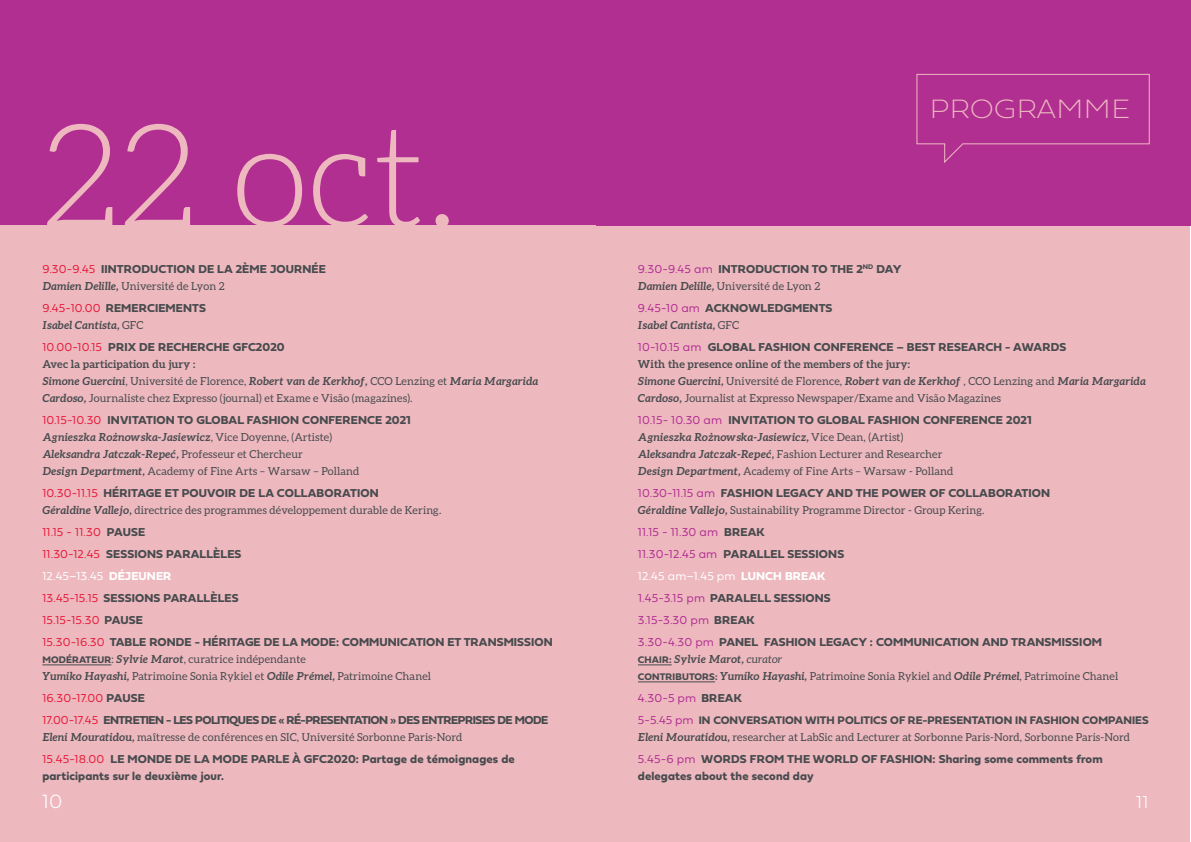
<style>
.page{position:relative;width:1191px;height:842px;background:#fff}
.page>*{position:absolute;margin:0;border:0;box-sizing:border-box;transform-origin:0 0}
.t1{font:300 143.1px "Aleo";color:#edb9bf}
.t2{font:27.7px "Fieldwork Geo Hair";color:#edb9bf;scale:1.07 1}
.t3{font:100 20px "Fieldwork Geo";color:#fff}
.t4{font:100 18px "Fieldwork Geo";color:#fff}
.t5{font:12px/17px "Fieldwork Geo Bold";letter-spacing:.01em;color:#484b4e}
.t6{font:12px "Fieldwork Geo Bold";letter-spacing:-.04em;color:#484b4e}
.t7{font:12px "Fieldwork Geo Light";letter-spacing:.01em;color:#e71b3a}
.t8{font:12px "Fieldwork Geo Light";letter-spacing:.01em;color:#b22f92}
.t9{font:12px "Fieldwork Geo Light";letter-spacing:.01em;color:#fff}
.t10{font:11.5px "Fieldwork Geo Bold";letter-spacing:.005em;color:#484b4e}
.t11{font:11px/17px "Aleo";letter-spacing:.01em;color:#484b4e}
.t12{font:italic 700 11px "Aleo";letter-spacing:.01em;color:#484b4e}
.s1{font-family:"Fieldwork Geo Light";color:#e71b3a}
.s2{font-weight:700;font-style:italic}
.s3{font-weight:400;font-style:normal}
.s4{font-weight:700}
.s5{font-family:"Fieldwork Geo Bold";color:#484b4e}
.s6{font-family:"Fieldwork Geo Bold"}
.s7{font-family:"Fieldwork Geo Bold";font-size:10px}
.s8{font-family:"Fieldwork Geo Light";color:#b22f92}
.s9{font-style:italic}
.s10{font-family:"Fieldwork Geo Light";font-size:12px;color:#b22f92}
</style>
<div class="page">
<div style="left:0;top:0;width:1191px;height:226px;background:#b22f92"></div>
<div style="left:0;top:226px;width:595px;height:616px;background:#edb9bf"></div>
<div style="left:594px;top:226px;width:596px;height:615px;background:#edb9bf"></div>
<hr style="left:638px;top:664px;width:33px;height:1px;background:#484b4e">
<hr style="left:638px;top:681px;width:77px;height:1px;background:#484b4e">
<hr style="left:42px;top:664px;width:69px;height:1px;background:#484b4e">
<svg style="left:916px;top:74px;width:234px;height:89px"></svg>
<h1 class="t1" style="left:42px;top:98px;width:418px">22 oct.</h1>
<h2 class="t2" style="left:929px;top:87px;width:189px">PROGRAMME</h2>
<p class="t5" style="left:42px;top:260px;width:285px"><span class="s1">9.30-9.45</span> IINTRODUCTION DE LA 2ÈME JOURNÉE</p>
<p class="t11" style="left:42px;top:278px;width:184px"><span class="s2">Damien Delille,</span> Université de Lyon 2</p>
<p class="t5" style="left:42px;top:299px;width:165px"><span class="s1">9.45-10.00</span> REMERCIEMENTS</p>
<p class="t12" style="left:42px;top:319px;width:102px">Isabel Cantista, <span class="s3">GFC</span></p>
<p class="t5" style="left:42px;top:338px;width:244px"><span class="s1">10.00-10.15</span> PRIX DE RECHERCHE GFC2020</p>
<p class="t11" style="left:42px;top:356px;width:497px"><span class="s4">Avec la participation du jury :<br></span><span class="s2">Simone Guercini</span>, Université de Florence, <span class="s2">Robert van de Kerkhof,</span> CCO Lenzing et <span class="s2">Maria Margarida<br>Cardoso,</span> Journaliste chez Expresso (journal) et Exame e Visão (magazines).</p>
<p class="t5" style="left:42px;top:411px;width:370px"><span class="s1">10.15-10.30</span> INVITATION TO GLOBAL FASHION CONFERENCE 2021</p>
<p class="t11" style="left:42px;top:429px;width:318px"><span class="s2">Agnieszka Rożnowska-Jasiewicz</span>, Vice Doyenne, (Artiste)<br><span class="s2">Aleksandra Jatczak-Repeć,</span> Professeur et Chercheur<br><span class="s2">Design Department,</span> Academy of Fine Arts – Warsaw – Polland</p>
<p class="t5" style="left:42px;top:484px;width:338px"><span class="s1">10.30-11.15</span> HÉRITAGE ET POUVOIR DE LA COLLABORATION</p>
<p class="t11" style="left:42px;top:502px;width:400px"><span class="s2">Géraldine Vallejo,</span> directrice des programmes développement durable de Kering.</p>
<p class="t7" style="left:42px;top:523px;width:104px">11.15 - 11.30 <span class="s5">PAUSE</span></p>
<p class="t5" style="left:42px;top:545px;width:200px"><span class="s1">11.30-12.45</span> SESSIONS PARALLÈLES</p>
<p class="t9" style="left:42px;top:567px;width:131px">12.45–13.45 <span class="s6">DÉJEUNER</span></p>
<p class="t5" style="left:42px;top:589px;width:198px"><span class="s1">13.45-15.15</span> SESSIONS PARALLÈLES</p>
<p class="t7" style="left:42px;top:611px;width:102px">15.15-15.30 <span class="s5">PAUSE</span></p>
<p class="t5" style="left:42px;top:633px;width:512px"><span class="s1">15.30-16.30</span> TABLE RONDE - HÉRITAGE DE LA MODE: COMMUNICATION ET TRANSMISSION</p>
<p class="t11" style="left:42px;top:651px;width:390px"><span class="s7">MODÉRATEUR</span>: <span class="s2">Sylvie Marot</span>, curatrice indépendante<br><span class="s2">Yumiko Hayashi,</span> Patrimoine Sonia Rykiel et <span class="s2">Odile Prémel,</span> Patrimoine Chanel</p>
<p class="t7" style="left:42px;top:689px;width:104px">16.30-17.00 <span class="s5">PAUSE</span></p>
<p class="t6" style="left:42px;top:711px;width:507px"><span class="s1">17.00-17.45</span> ENTRETIEN - LES POLITIQUES DE « RÉ-PRESENTATION » DES ENTREPRISES DE MODE</p>
<p class="t11" style="left:42px;top:729px;width:421px"><span class="s2">Eleni Mouratidou,</span> maîtresse de conférences en SIC, Université Sorbonne Paris-Nord</p>
<p class="t5" style="left:42px;top:750px;width:474px"><span class="s1">15.45-18.00</span> LE MONDE DE LA MODE PARLE À GFC2020: Partage de témoignages de participants sur le deuxième jour.</p>
<h3 class="t3" style="left:42px;top:786px;width:22px">10</h3>
<h3 class="t4" style="left:1136px;top:788px;width:14px">11</h3>
<p class="t5" style="left:638px;top:260px;width:265px"><span class="s8">9.30-9.45 am</span> INTRODUCTION TO THE 2<sup>ND</sup> DAY</p>
<p class="t11" style="left:638px;top:278px;width:184px"><span class="s2">Damien Delille,</span> Université de Lyon 2</p>
<p class="t5" style="left:638px;top:299px;width:196px"><span class="s8">9.45-10 am</span> ACKNOWLEDGMENTS</p>
<p class="t12" style="left:638px;top:319px;width:102px">Isabel Cantista, <span class="s3">GFC</span></p>
<p class="t5" style="left:638px;top:338px;width:430px"><span class="s8">10-10.15 am</span> GLOBAL FASHION CONFERENCE – BEST RESEARCH - AWARDS</p>
<p class="t11" style="left:638px;top:356px;width:509px"><span class="s4">With the presence online of the members of the jury:<br></span><span class="s2">Simone Guercini,</span> Université de Florence, <span class="s2">Robert van de Kerkhof</span> , CCO Lenzing and <span class="s2">Maria Margarida<br>Cardoso,</span> Journalist at Expresso Newspaper/Exame and Visão Magazines</p>
<p class="t5" style="left:638px;top:411px;width:395px"><span class="s8">10.15- 10.30 am</span> INVITATION TO GLOBAL FASHION CONFERENCE 2021</p>
<p class="t11" style="left:638px;top:429px;width:317px"><span class="s2">Agnieszka Rożnowska-Jasiewicz,</span> Vice Dean, (Artist)<br><span class="s2">Aleksandra Jatczak-Repeć,</span> Fashion Lecturer and Researcher<br><span class="s2">Design Department,</span> Academy of Fine Arts – Warsaw - Polland</p>
<p class="t5" style="left:638px;top:484px;width:414px"><span class="s8">10.30-11.15 am</span> FASHION LEGACY AND THE POWER OF COLLABORATION</p>
<p class="t11" style="left:638px;top:502px;width:348px"><span class="s2">Géraldine Vallejo,</span> Sustainability Programme Director - Group Kering.</p>
<p class="t8" style="left:638px;top:523px;width:128px">11.15 - 11.30 am <span class="s5">BREAK</span></p>
<p class="t5" style="left:638px;top:545px;width:208px"><span class="s8">11.30-12.45 am</span> PARALLEL SESSIONS</p>
<p class="t9" style="left:638px;top:567px;width:189px">12.45 am–1.45 pm <span class="s6">LUNCH BREAK</span></p>
<p class="t5" style="left:638px;top:589px;width:194px"><span class="s8">1.45-3.15 pm</span> PARALELL SESSIONS</p>
<p class="t8" style="left:638px;top:611px;width:118px">3.15-3.30 pm <span class="s5">BREAK</span></p>
<p class="t5" style="left:638px;top:633px;width:466px"><span class="s8">3.30-4.30 pm</span> PANEL FASHION LEGACY : COMMUNICATION AND TRANSMISSIOM</p>
<p class="t11" style="left:638px;top:651px;width:482px"><span class="s7">CHAIR:</span> <span class="s2">Sylvie Marot,</span> <span class="s9">curator<br></span><span class="s7">CONTRIBUTORS:</span> <span class="s2">Yumiko Hayashi,</span> Patrimoine Sonia Rykiel and <span class="s2">Odile Prémel</span>, Patrimoine Chanel</p>
<p class="t8" style="left:638px;top:689px;width:105px">4.30-5 pm <span class="s5">BREAK</span></p>
<p class="t10" style="left:638px;top:711px;width:512px"><span class="s10">5-5.45 pm</span> IN CONVERSATION WITH POLITICS OF RE-PRESENTATION IN FASHION COMPANIES</p>
<p class="t11" style="left:638px;top:729px;width:493px"><span class="s2">Eleni Mouratidou,</span> researcher at LabSic and Lecturer at Sorbonne Paris-Nord, Sorbonne Paris-Nord</p>
<p class="t5" style="left:638px;top:750px;width:466px"><span class="s8">5.45-6 pm</span> WORDS FROM THE WORLD OF FASHION: Sharing some comments from delegates about the second day</p>
</div>
